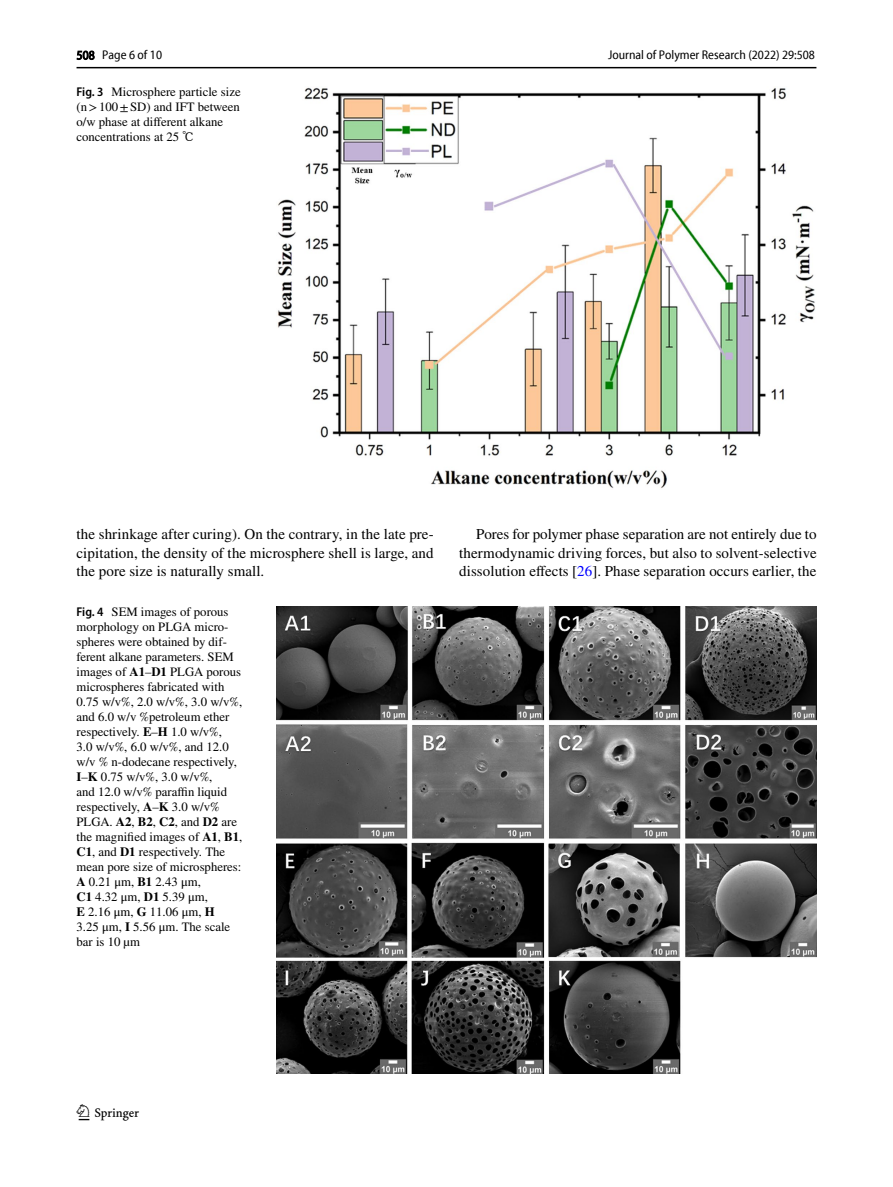
<style>
.page{position:relative;width:893px;height:1187px;background:#fff}
.page>*{position:absolute;margin:0;border:0;box-sizing:border-box;transform-origin:0 0}
.t1{font:22.5px "Springnew Regular 2";color:#000}
.t2{font:15px/18.8px "STIX";letter-spacing:.005em;color:#000;text-align:justify}
.t3{font:12.75px/15px "STIX";color:#000}
.t4{font:semi-condensed 12.75px "Myriad Pro Unic";color:#000}
.t5{font:12.75px "Myriad Pro Unic Semi Condensed 2";color:#000}
.s1{font-family:"Myriad Pro Unic";font-stretch:semi-condensed}
.s2{font-family:"Myriad Pro";font-weight:600;font-stretch:semi-condensed}
.s3{font-family:"Code 2000"}
.s4{color:#00f}
.s5{font-weight:700}
</style>
<div class="page">
<hr style="left:77px;top:67px;width:739px;height:1px;background:#000">
<img style="left:277px;top:87px;width:538px;height:402px">
<img style="left:276px;top:606px;width:540px;height:467px">
<p class="t5" style="left:77px;top:50px;width:87px"><span class="s1">508</span> Page 6 of 10</p>
<p class="t4" style="left:608px;top:50px;width:208px">Journal of Polymer Research (2022) 29:508</p>
<p class="t3" style="left:77px;top:85px;width:166px"><span class="s2">Fig. 3</span> Microsphere particle size (n&gt;100±SD) and IFT between o/w phase at different alkane concentrations at 25 <span class="s3">℃</span></p>
<p class="t2" style="left:77px;top:525px;width:359px">the shrinkage after curing). On the contrary, in the late pre&shy;cipitation, the density of the microsphere shell is large, and the pore size is naturally small.</p>
<p class="t2" style="left:459px;top:525px;width:359px;text-indent:17px">Pores for polymer phase separation are not entirely due to thermodynamic driving forces, but also to solvent-selective dissolution effects [<span class="s4">26</span>]. Phase separation occurs earlier, the</p>
<p class="t3" style="left:77px;top:605px;width:167px"><span class="s2">Fig. 4</span> SEM images of porous morphology on PLGA micro&shy;spheres were obtained by dif&shy;ferent alkane parameters. SEM images of <span class="s5">A1</span>–<span class="s5">D1</span> PLGA porous microspheres fabricated with<br>0.75 w/v%, 2.0 w/v%, 3.0 w/v%, and 6.0 w/v %petroleum ether respectively. <span class="s5">E</span>–<span class="s5">H</span> 1.0 w/v%,<br>3.0 w/v%, 6.0 w/v%, and 12.0 w/v % n-dodecane respectively,<br><span class="s5">I</span>–<span class="s5">K</span> 0.75 w/v%, 3.0 w/v%,<br>and 12.0 w/v% paraffin liquid respectively, <span class="s5">A</span>–<span class="s5">K</span> 3.0 w/v%<br>PLGA. <span class="s5">A2</span>, <span class="s5">B2</span>, <span class="s5">C2</span>, and <span class="s5">D2</span> are the magnified images of <span class="s5">A1</span>, <span class="s5">B1</span>,<br><span class="s5">C1</span>, and <span class="s5">D1</span> respectively. The mean pore size of microspheres:<br><span class="s5">A</span> 0.21 μm, <span class="s5">B1</span> 2.43 μm,<br><span class="s5">C1</span> 4.32 μm, <span class="s5">D1</span> 5.39 μm,<br><span class="s5">E</span> 2.16 μm, <span class="s5">G</span> 11.06 μm, <span class="s5">H<br></span>3.25 μm, <span class="s5">I</span> 5.56 μm. The scale bar is 10 µm</p>
<h1 class="t1" style="left:79px;top:1104px;width:62px">1 3</h1>
</div>
